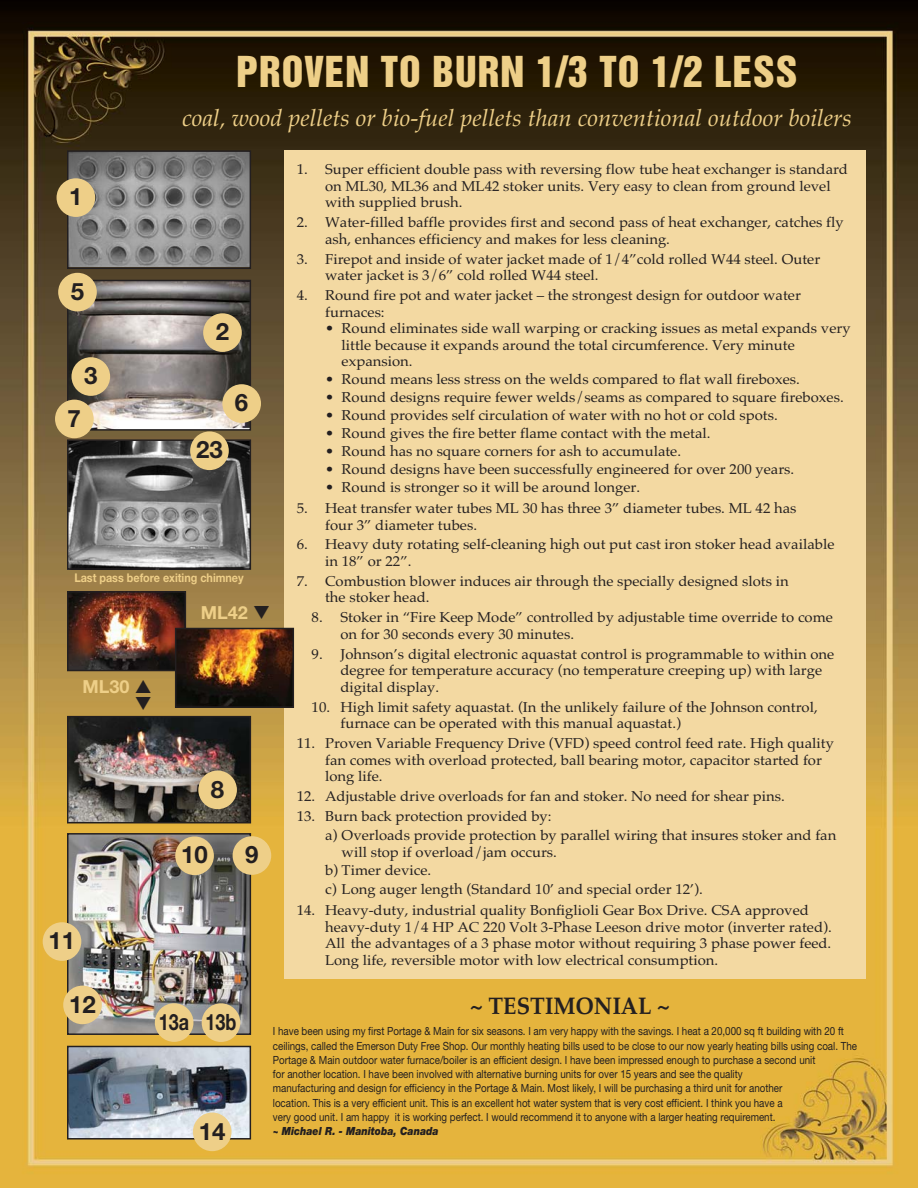
<style>
.page{position:relative;width:918px;height:1188px;background:#fff}
.page>*{position:absolute;margin:0;border:0;box-sizing:border-box;transform-origin:0 0}
.t1{font:39px "Helvetica Inserat Roman+EQHXXU";letter-spacing:.025em;color:#eecf88}
.t2{font:24px "Palatino Italic+QPDMMS";color:#eecf88}
.t3{font:24px "Helvetica Neue Bold+SVWDBL";color:#231f20}
.t4{font:24px "Palatino Bold TT+KSJDOO";color:#231f20;scale:.92 1}
.t5{font:22.5px "Helvetica Neue Bold+SVWDBL";color:#231f20;scale:.8 1}
.t6{font:18px "Helvetica Neue Bold+SVWDBL";color:#eecf88}
.t7{font:14.25px/16.5px "Palatino Roman+NCSSVR";color:#231f20;scale:1.04 1}
.t8{font:12px "Helvetica Neue Bold+SVWDBL";color:#eecf88;scale:.9 1}
.t9{font:11.25px/14.2px "Helvetica Neue Roman+SJBAHA";color:#231f20;scale:.87 1}
.t10{font:11.25px "Helvetica Neue Black Italic+WXSALE";color:#231f20;scale:.87 1}
</style>
<div class="page">
<img style="left:0;top:0;width:918px;height:1188px">
<img style="left:70px;top:836px;width:178px;height:196px">
<div style="left:67px;top:833px;width:184px;height:202px;border:2px solid #231f20"></div>
<img style="left:70px;top:153px;width:178px;height:113px">
<div style="left:67px;top:150px;width:184px;height:119px;border:2px solid #231f20"></div>
<div style="left:284px;top:150px;width:581px;height:829px;background:#f3d9a2"></div>
<img style="left:70px;top:283px;width:178px;height:145px">
<div style="left:67px;top:280px;width:184px;height:151px;border:2px solid #231f20"></div>
<img style="left:70px;top:719px;width:178px;height:101px">
<div style="left:67px;top:716px;width:184px;height:107px;border:2px solid #231f20"></div>
<img style="left:70px;top:442px;width:178px;height:125px">
<div style="left:67px;top:439px;width:184px;height:131px;border:2px solid #231f20"></div>
<img style="left:70px;top:1049px;width:178px;height:88px">
<div style="left:67px;top:1046px;width:184px;height:94px;border:2px solid #231f20"></div>
<img style="left:70px;top:594px;width:113px;height:74px">
<div style="left:67px;top:591px;width:119px;height:80px;border:2px solid #231f20"></div>
<img style="left:178px;top:631px;width:113px;height:74px">
<div style="left:175px;top:628px;width:119px;height:80px;border:2px solid #231f20"></div>
<div style="left:57px;top:178px;width:38px;height:39px;background:#eecf88;border-radius:50%"></div>
<div style="left:203px;top:313px;width:39px;height:39px;background:#eecf88;border-radius:50%"></div>
<div style="left:71px;top:357px;width:39px;height:39px;background:#eecf88;border-radius:50%"></div>
<div style="left:58px;top:273px;width:39px;height:38px;background:#eecf88;border-radius:50%"></div>
<div style="left:222px;top:384px;width:39px;height:39px;background:#eecf88;border-radius:50%"></div>
<div style="left:198px;top:771px;width:39px;height:38px;background:#eecf88;border-radius:50%"></div>
<div style="left:233px;top:836px;width:38px;height:39px;background:#eecf88;border-radius:50%"></div>
<div style="left:175px;top:836px;width:39px;height:39px;background:#eecf88;border-radius:50%"></div>
<div style="left:43px;top:922px;width:38px;height:39px;background:#eecf88;border-radius:50%"></div>
<div style="left:63px;top:986px;width:39px;height:38px;background:#eecf88;border-radius:50%"></div>
<div style="left:155px;top:1003px;width:38px;height:39px;background:#eecf88;border-radius:50%"></div>
<div style="left:202px;top:1003px;width:38px;height:39px;background:#eecf88;border-radius:50%"></div>
<div style="left:193px;top:1113px;width:39px;height:38px;background:#eecf88;border-radius:50%"></div>
<div style="left:190px;top:431px;width:39px;height:39px;background:#eecf88;border-radius:50%"></div>
<div style="left:55px;top:400px;width:39px;height:38px;background:#eecf88;border-radius:50%"></div>
<svg style="left:254px;top:606px;width:15px;height:13px"></svg>
<svg style="left:136px;top:680px;width:15px;height:30px"></svg>
<h1 class="t1" style="left:237px;top:56px;width:562px">PROVEN TO BURN 1/3 TO 1/2 LESS</h1>
<h2 class="t2" style="left:182px;top:104px;width:671px">coal, wood pellets or bio-fuel pellets than conventional outdoor boilers</h2>
<h2 class="t3" style="left:69px;top:183px;width:15px">1</h2>
<h2 class="t3" style="left:71px;top:277px;width:15px">5</h2>
<h2 class="t3" style="left:84px;top:362px;width:15px">3</h2>
<h2 class="t3" style="left:68px;top:404px;width:15px">7</h2>
<h2 class="t3" style="left:216px;top:318px;width:15px">2</h2>
<h2 class="t3" style="left:196px;top:436px;width:28px">23</h2>
<h2 class="t3" style="left:235px;top:389px;width:15px">6</h2>
<p class="t8" style="left:74px;top:570px;width:190px">Last pass before exiting chimney</p>
<p class="t6" style="left:82px;top:677px;width:48px">ML30</p>
<p class="t6" style="left:201px;top:602px;width:48px">ML42</p>
<h2 class="t3" style="left:49px;top:927px;width:28px">11</h2>
<h2 class="t3" style="left:69px;top:990px;width:28px">12</h2>
<h2 class="t3" style="left:211px;top:775px;width:15px">8</h2>
<h2 class="t3" style="left:181px;top:841px;width:28px">10</h2>
<h2 class="t3" style="left:245px;top:841px;width:15px">9</h2>
<h3 class="t5" style="left:159px;top:1009px;width:98px">13a 13b</h3>
<h2 class="t3" style="left:199px;top:1117px;width:28px">14</h2>
<p class="t7" style="left:325px;top:163px;width:504px;text-indent:-28px">1. Super efficient double pass with reversing flow tube heat exchanger is standard on ML30, ML36 and ML42 stoker units. Very easy to clean from ground level with supplied brush.</p>
<p class="t7" style="left:325px;top:216px;width:500px;text-indent:-28px">2. Water-filled baffle provides first and second pass of heat exchanger, catches fly ash, enhances efficiency and makes for less cleaning.</p>
<p class="t7" style="left:325px;top:252px;width:478px;text-indent:-28px">3. Firepot and inside of water jacket made of 1/4”cold rolled W44 steel. Outer water jacket is 3/6” cold rolled W44 steel.</p>
<p class="t7" style="left:325px;top:289px;width:459px;text-indent:-28px">4. Round fire pot and water jacket – the strongest design for outdoor water furnaces:</p>
<p class="t7" style="left:342px;top:322px;width:491px;text-indent:-17px">• Round eliminates side wall warping or cracking issues as metal expands very little because it expands around the total circumference. Very minute expansion.</p>
<p class="t7" style="left:325px;top:373px;width:458px">• Round means less stress on the welds compared to flat wall fireboxes.</p>
<p class="t7" style="left:325px;top:391px;width:500px">• Round designs require fewer welds/seams as compared to square fireboxes.</p>
<p class="t7" style="left:325px;top:409px;width:437px">• Round provides self circulation of water with no hot or cold spots.</p>
<p class="t7" style="left:325px;top:427px;width:372px">• Round gives the fire better flame contact with the metal.</p>
<p class="t7" style="left:325px;top:445px;width:344px">• Round has no square corners for ash to accumulate.</p>
<p class="t7" style="left:325px;top:463px;width:453px">• Round designs have been successfully engineered for over 200 years.</p>
<p class="t7" style="left:325px;top:481px;width:304px">• Round is stronger so it will be around longer.</p>
<p class="t7" style="left:325px;top:502px;width:455px;text-indent:-28px">5. Heat transfer water tubes ML 30 has three 3” diameter tubes. ML 42 has four 3” diameter tubes.</p>
<p class="t7" style="left:325px;top:538px;width:491px;text-indent:-28px">6. Heavy duty rotating self-cleaning high out put cast iron stoker head available in 18” or 22”.</p>
<p class="t7" style="left:325px;top:574px;width:447px;text-indent:-28px">7. Combustion blower induces air through the specially designed slots in the stoker head.</p>
<p class="t7" style="left:340px;top:611px;width:475px;text-indent:-29px">8. Stoker in “Fire Keep Mode” controlled by adjustable time override to come on for 30 seconds every 30 minutes.</p>
<p class="t7" style="left:340px;top:647px;width:476px;text-indent:-29px">9. Johnson’s digital electronic aquastat control is programmable to within one degree for temperature accuracy (no temperature creeping up) with large digital display.</p>
<p class="t7" style="left:340px;top:700px;width:460px;text-indent:-29px">10. High limit safety aquastat. (In the unlikely failure of the Johnson control, furnace can be operated with this manual aquastat.)</p>
<p class="t7" style="left:325px;top:737px;width:491px;text-indent:-28px">11. Proven Variable Frequency Drive (VFD) speed control feed rate. High quality fan comes with overload protected, ball bearing motor, capacitor started for long life.</p>
<p class="t7" style="left:297px;top:790px;width:471px">12. Adjustable drive overloads for fan and stoker. No need for shear pins.</p>
<p class="t7" style="left:325px;top:809px;width:493px;line-height:18.9px;text-indent:-28px">13. Burn back protection provided by:<br>a) Overloads provide protection by parallel wiring that insures stoker and fan</p>
<p class="t7" style="left:325px;top:844px;width:365px;line-height:18.9px;text-indent:17px">will stop if overload/jam occurs.<br>b) Timer device.<br>c) Long auger length (Standard 10’ and special order 12’).</p>
<p class="t7" style="left:325px;top:904px;width:489px;text-indent:-28px">14. Heavy-duty, industrial quality Bonfiglioli Gear Box Drive. CSA approved heavy-duty 1/4 HP AC 220 Volt 3-Phase Leeson drive motor (inverter rated).<br>All the advantages of a 3 phase motor without requiring 3 phase power feed.<br>Long life, reversible motor with low electrical consumption.</p>
<h2 class="t4" style="left:470px;top:992px;width:219px">~ TESTIMONIAL ~</h2>
<p class="t9" style="left:273px;top:1025px;width:673px">I have been using my first Portage &amp; Main for six seasons. I am very happy with the savings. I heat a 20,000 sq ft building with 20 ft ceilings, called the Emerson Duty Free Shop. Our monthly heating bills used to be close to our now yearly heating bills using coal. The Portage &amp; Main outdoor water furnace/boiler is an efficient design. I have been impressed enough to purchase a second unit<br>for another location. I have been involved with alternative burning units for over 15 years and see the quality<br>manufacturing and design for efficiency in the Portage &amp; Main. Most likely, I will be purchasing a third unit for another<br>location. This is a very efficient unit. This is an excellent hot water system that is very cost efficient. I think you have a<br>very good unit. I am happy it is working perfect. I would recommend it to anyone with a larger heating requirement.</p>
<p class="t10" style="left:273px;top:1125px;width:192px">~ Michael R. - Manitoba, Canada</p>
</div>
